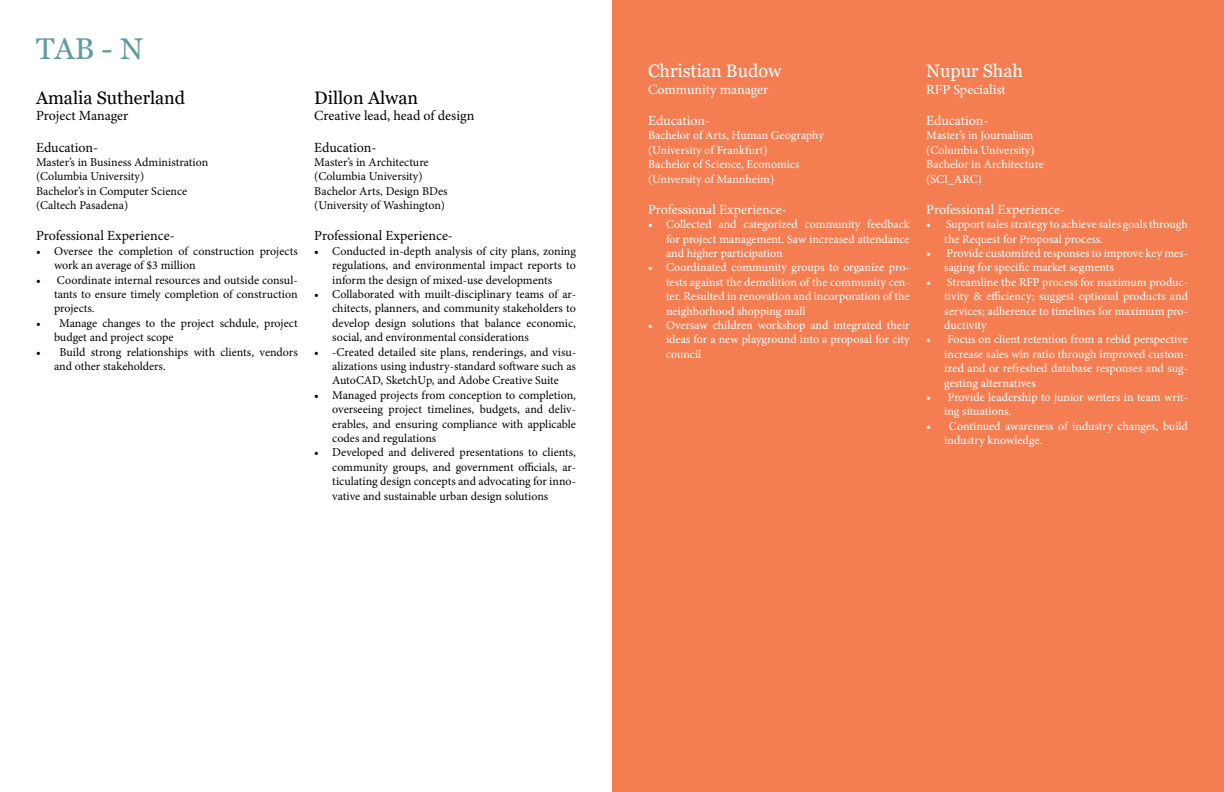
<style>
.page{position:relative;width:1224px;height:792px;background:#fff}
.page>*{position:absolute;margin:0;border:0;box-sizing:border-box;transform-origin:0 0}
.t1{font:30px "Georgia";color:#5f9d9d}
.t2{font:18px "Georgia";color:#000101}
.t3{font:18px "Georgia";color:#fff}
.t4{font:14px "Minion Pro";color:#000101}
.t5{font:14px "Minion Pro";color:#fff}
.t6{font:12px/14.4px "Minion Pro";letter-spacing:-.005em;color:#000101;text-align:justify}
.t7{font:12px/14.4px "Minion Pro";color:#fff}
</style>
<div class="page">
<div style="left:612px;top:0;width:612px;height:792px;background:#f47e52"></div>
<h1 class="t1" style="left:36px;top:30px;width:109px">TAB - N</h1>
<h2 class="t2" style="left:36px;top:87px;width:151px">Amalia Sutherland</h2>
<p class="t4" style="left:36px;top:107px;width:94px">Project Manager</p>
<p class="t4" style="left:36px;top:138px;width:64px">Education-</p>
<p class="t6" style="left:36px;top:155px;width:174px;text-align:left">Master’s in Business Administration (Columbia University)<br>Bachelor’s in Computer Science (Caltech Pasadena)</p>
<p class="t4" style="left:36px;top:227px;width:140px">Professional Experience-</p>
<p class="t6" style="left:54px;top:244px;width:245px;text-indent:-18px">• Oversee the completion of construction projects work an average of $3 million</p>
<p class="t6" style="left:54px;top:273px;width:245px;text-indent:-18px">• Coordinate internal resources and outside consul&shy;tants to ensure timely completion of construction projects.</p>
<p class="t6" style="left:54px;top:316px;width:245px;text-indent:-18px">• Manage changes to the project schdule, project budget and project scope</p>
<p class="t6" style="left:54px;top:345px;width:245px;text-indent:-18px">• Build strong relationships with clients, vendors and other stakeholders.</p>
<h2 class="t2" style="left:314px;top:87px;width:105px">Dillon Alwan</h2>
<p class="t4" style="left:314px;top:107px;width:162px">Creative lead, head of design</p>
<p class="t4" style="left:314px;top:138px;width:64px">Education-</p>
<p class="t6" style="left:314px;top:155px;width:135px;text-align:left">Master’s in Architecture (Columbia University)<br>Bachelor Arts, Design BDes (University of Washington)</p>
<p class="t4" style="left:314px;top:227px;width:140px">Professional Experience-</p>
<p class="t6" style="left:332px;top:244px;width:245px;text-indent:-18px">• Conducted in-depth analysis of city plans, zoning regulations, and environmental impact reports to inform the design of mixed-use developments</p>
<p class="t6" style="left:332px;top:287px;width:245px;text-indent:-18px">• Collaborated with muilt-disciplinary teams of ar&shy;chitects, planners, and community stakeholders to develop design solutions that balance economic, social, and environmental considerations</p>
<p class="t6" style="left:332px;top:345px;width:245px;text-indent:-18px">• -Created detailed site plans, renderings, and visu&shy;alizations using industry-standard software such as AutoCAD, SketchUp, and Adobe Creative Suite</p>
<p class="t6" style="left:332px;top:388px;width:245px;text-indent:-18px">• Managed projects from conception to completion, overseeing project timelines, budgets, and deliv&shy;erables, and ensuring compliance with applicable codes and regulations</p>
<p class="t6" style="left:332px;top:445px;width:245px;text-indent:-18px">• Developed and delivered presentations to clients, community groups, and government officials, ar&shy;ticulating design concepts and advocating for inno&shy;vative and sustainable urban design solutions</p>
<h2 class="t3" style="left:648px;top:60px;width:135px">Christian Budow</h2>
<p class="t5" style="left:648px;top:80px;width:122px">Community manager</p>
<p class="t5" style="left:648px;top:111px;width:64px">Education-</p>
<p class="t7" style="left:648px;top:128px;width:177px">Bachelor of Arts, Human Geography (University of Frankfurt)<br>Bachelor of Science, Economics (University of Mannheim)</p>
<p class="t5" style="left:648px;top:200px;width:140px">Professional Experience-</p>
<p class="t7" style="left:666px;top:217px;width:245px;text-align:justify;text-indent:-18px">• Collected and categorized community feedback for project management. Saw increased attendance and higher participation</p>
<p class="t7" style="left:666px;top:260px;width:245px;text-align:justify;text-indent:-18px">• Coordinated community groups to organize pro&shy;tests against the demolition of the community cen&shy;ter. Resulted in renovation and incorporation of the neighborhood shopping mall</p>
<p class="t7" style="left:666px;top:318px;width:245px;text-align:justify;text-indent:-18px">• Oversaw children workshop and integrated their ideas for a new playground into a proposal for city council</p>
<h2 class="t3" style="left:926px;top:60px;width:98px">Nupur Shah</h2>
<p class="t5" style="left:926px;top:80px;width:81px">RFP Specialist</p>
<p class="t5" style="left:926px;top:111px;width:64px">Education-</p>
<p class="t7" style="left:926px;top:128px;width:119px">Master’s in Journalism (Columbia University)<br>Bachelor in Architecture (SCI_ARC)</p>
<p class="t5" style="left:926px;top:200px;width:140px">Professional Experience-</p>
<p class="t7" style="left:944px;top:217px;width:245px;text-indent:-18px">• Support sales strategy to achieve sales goals through the Request for Proposal process.</p>
<p class="t7" style="left:944px;top:246px;width:245px;text-indent:-18px">• Provide customized responses to improve key mes&shy;saging for specific market segments</p>
<p class="t7" style="left:944px;top:275px;width:245px;text-align:justify;text-indent:-18px">• Streamline the RFP process for maximum produc&shy;tivity &amp; efficiency; suggest optional products and services; adherence to timelines for maximum pro&shy;ductivity</p>
<p class="t7" style="left:944px;top:332px;width:245px;text-align:justify;text-indent:-18px">• Focus on client retention from a rebid perspective increase sales win ratio through improved custom&shy;ized and or refreshed database responses and sug&shy;gesting alternatives</p>
<p class="t7" style="left:944px;top:390px;width:245px;text-indent:-18px">• Provide leadership to junior writers in team writ&shy;ing situations.</p>
<p class="t7" style="left:944px;top:419px;width:245px;text-indent:-18px">• Continued awareness of industry changes, build industry knowledge.</p>
</div>
